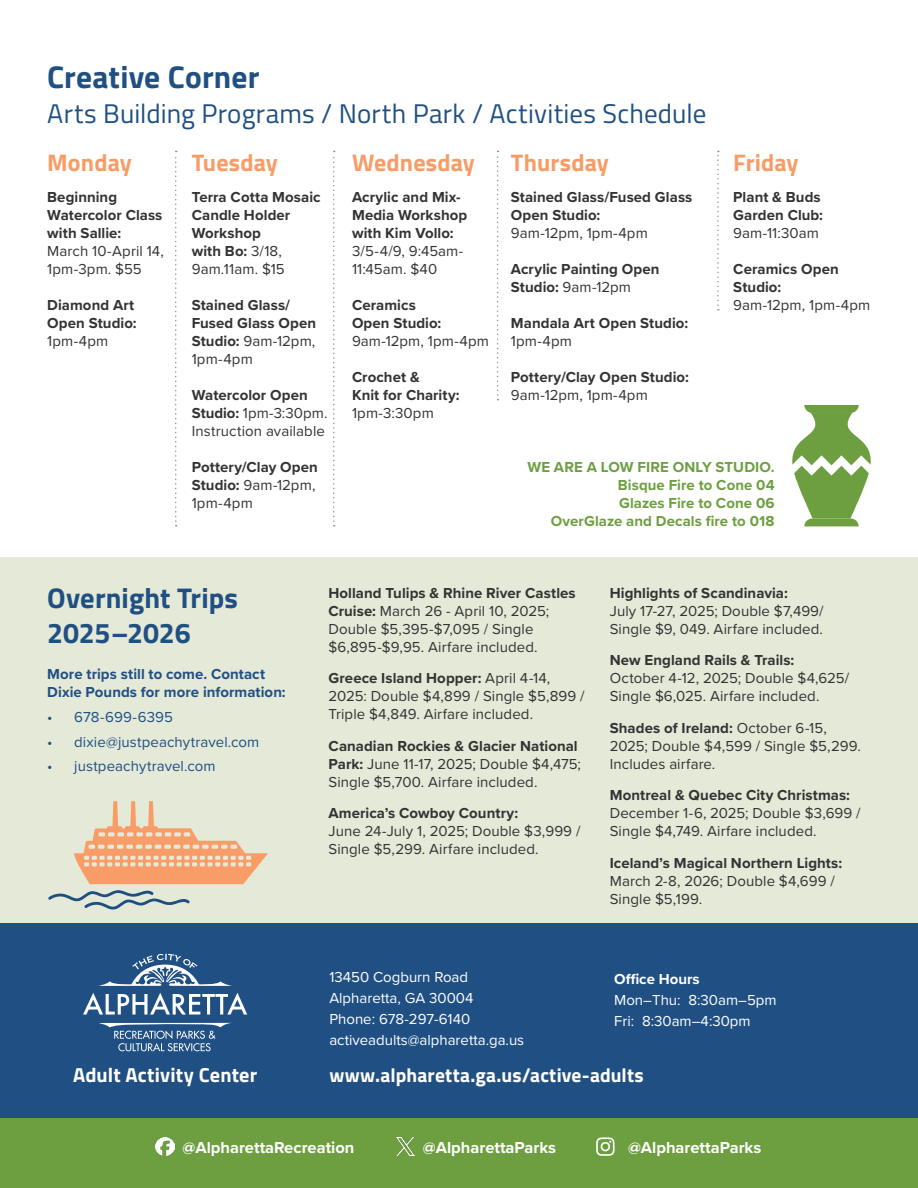
<style>
.page{position:relative;width:918px;height:1188px;background:#fff}
.page>*{position:absolute;margin:0;border:0;box-sizing:border-box;transform-origin:0 0}
.t1{font:700 31.5px "Titillium Web";letter-spacing:.005em;color:#205083}
.t2{font:700 28.5px/34.5px "Titillium Web";color:#205083}
.t3{font:27px "Titillium Web";letter-spacing:.01em;color:#205083}
.t4{font:700 24px "Titillium Web";letter-spacing:.01em;color:#f89c67}
.t5{font:700 20.25px "Titillium Web";letter-spacing:.005em;color:#fff}
.t6{font:700 19.5px "Titillium Web";letter-spacing:.005em;color:#fff}
.t7{font:700 16.5px "Proxima Nova";color:#fff}
.t8{font:15px/18px "Proxima Nova";letter-spacing:.005em;color:#333}
.t9{font:700 15px/18px "Proxima Nova";letter-spacing:.005em;color:#333}
.t10{font:15px/21px "Proxima Nova";color:#fff}
.t11{font:700 15px/18px "Proxima Nova";letter-spacing:.005em;color:#6d9f41;text-align:right}
.t12{font:15px "Proxima Nova";letter-spacing:.005em;color:#205083}
.t13{font:700 15px/18px "Proxima Nova";letter-spacing:.005em;color:#205083}
.t14{font:700 15px "Proxima Nova";color:#fff}
.s1{font-weight:400}
.s2{font-weight:700}
</style>
<div class="page">
<div style="left:0;top:557px;width:918px;height:597px;background:#e4e9d8"></div>
<div style="left:0;top:924px;width:918px;height:263px;background:#205083"></div>
<div style="left:0;top:1118px;width:918px;height:70px;background:#6d9f41"></div>
<svg style="left:792px;top:405px;width:79px;height:121px"></svg>
<svg style="left:175px;top:151px;width:2px;height:375px"></svg>
<svg style="left:333px;top:151px;width:2px;height:375px"></svg>
<svg style="left:497px;top:151px;width:2px;height:249px"></svg>
<svg style="left:717px;top:151px;width:2px;height:159px"></svg>
<svg style="left:83px;top:954px;width:164px;height:98px"></svg>
<svg style="left:48px;top:801px;width:220px;height:109px"></svg>
<img style="left:396px;top:1137px;width:18px;height:19px">
<svg style="left:596px;top:1137px;width:19px;height:19px"></svg>
<img style="left:156px;top:1137px;width:18px;height:19px">
<h1 class="t1" style="left:47px;top:53px;width:214px">Creative Corner</h1>
<h3 class="t3" style="left:47px;top:93px;width:661px">Arts Building Programs / North Park / Activities Schedule</h3>
<h3 class="t4" style="left:47px;top:144px;width:86px">Monday</h3>
<p class="t9" style="left:47px;top:188px;width:117px">Beginning<br>Watercolor Class with Sallie:</p>
<p class="t8" style="left:47px;top:242px;width:118px">March 10-April 14,<br>1pm-3pm. $55</p>
<p class="t9" style="left:47px;top:296px;width:91px">Diamond Art<br>Open Studio:</p>
<p class="t8" style="left:47px;top:332px;width:63px">1pm-4pm</p>
<h3 class="t4" style="left:192px;top:144px;width:88px">Tuesday</h3>
<p class="t9" style="left:192px;top:188px;width:130px">Terra Cotta Mosaic<br>Candle Holder<br>Workshop<br>with Bo: <span class="s1">3/18,<br>9am.11am. $15</span></p>
<p class="t9" style="left:192px;top:296px;width:126px">Stained Glass/<br>Fused Glass Open<br>Studio: <span class="s1">9am-12pm,<br>1pm-4pm</span></p>
<p class="t8" style="left:192px;top:386px;width:137px"><span class="s2">Watercolor Open<br>Studio:</span> 1pm-3:30pm.<br>Instruction available</p>
<p class="t9" style="left:192px;top:458px;width:128px">Pottery/Clay Open<br>Studio: <span class="s1">9am-12pm,<br>1pm-4pm</span></p>
<h3 class="t4" style="left:352px;top:144px;width:124px">Wednesday</h3>
<p class="t9" style="left:352px;top:188px;width:117px">Acrylic and Mix-<br>Media Workshop with Kim Vollo:</p>
<p class="t8" style="left:352px;top:242px;width:113px">3/5-4/9, 9:45am-<br>11:45am. $40</p>
<p class="t9" style="left:352px;top:296px;width:91px">Ceramics<br>Open Studio:</p>
<p class="t8" style="left:352px;top:332px;width:138px">9am-12pm, 1pm-4pm</p>
<p class="t9" style="left:352px;top:368px;width:109px">Crochet &amp;<br>Knit for Charity:</p>
<p class="t8" style="left:352px;top:404px;width:83px">1pm-3:30pm</p>
<h3 class="t4" style="left:511px;top:144px;width:100px">Thursday</h3>
<p class="t9" style="left:511px;top:188px;width:183px">Stained Glass/Fused Glass<br>Open Studio:</p>
<p class="t8" style="left:511px;top:224px;width:138px">9am-12pm, 1pm-4pm</p>
<p class="t9" style="left:511px;top:260px;width:150px">Acrylic Painting Open<br>Studio: <span class="s1">9am-12pm</span></p>
<p class="t9" style="left:511px;top:314px;width:179px">Mandala Art Open Studio:</p>
<p class="t8" style="left:511px;top:332px;width:63px">1pm-4pm</p>
<p class="t9" style="left:511px;top:368px;width:179px">Pottery/Clay Open Studio:</p>
<p class="t8" style="left:511px;top:386px;width:138px">9am-12pm, 1pm-4pm</p>
<h3 class="t4" style="left:733px;top:144px;width:67px">Friday</h3>
<p class="t9" style="left:733px;top:188px;width:91px">Plant &amp; Buds<br>Garden Club:</p>
<p class="t8" style="left:733px;top:224px;width:87px">9am-11:30am</p>
<p class="t9" style="left:733px;top:260px;width:107px">Ceramics Open<br>Studio:</p>
<p class="t8" style="left:733px;top:296px;width:138px">9am-12pm, 1pm-4pm</p>
<p class="t11" style="left:528px;top:458px;width:249px">WE ARE A LOW FIRE ONLY STUDIO.<br>Bisque Fire to Cone 04<br>Glazes Fire to Cone 06<br>OverGlaze and Decals fire to 018</p>
<h2 class="t2" style="left:47px;top:579px;width:192px">Overnight Trips<br>2025–2026</h2>
<p class="t9" style="left:610px;top:583px;width:180px">Highlights of Scandinavia:</p>
<p class="t8" style="left:329px;top:583px;width:249px"><span class="s2">Holland Tulips &amp; Rhine River Castles Cruise:</span> March 26 - April 10, 2025; Double $5,395-$7,095 / Single $6,895-$9,95. Airfare included.</p>
<p class="t8" style="left:329px;top:669px;width:258px"><span class="s2">Greece Island Hopper:</span> April 4-14,<br>2025: Double $4,899 / Single $5,899 /<br>Triple $4,849. Airfare included.</p>
<p class="t8" style="left:329px;top:736px;width:254px"><span class="s2">Canadian Rockies &amp; Glacier National<br>Park:</span> June 11-17, 2025; Double $4,475;<br>Single $5,700. Airfare included.</p>
<p class="t9" style="left:329px;top:804px;width:191px">America’s Cowboy Country:</p>
<p class="t8" style="left:329px;top:822px;width:254px">June 24-July 1, 2025; Double $3,999 /<br>Single $5,299. Airfare included.</p>
<p class="t8" style="left:610px;top:601px;width:215px">July 17-27, 2025; Double $7,499/<br>Single $9, 049. Airfare included.</p>
<p class="t9" style="left:610px;top:651px;width:186px">New England Rails &amp; Trails:</p>
<p class="t8" style="left:610px;top:669px;width:241px">October 4-12, 2025; Double $4,625/<br>Single $6,025. Airfare included.</p>
<p class="t8" style="left:610px;top:718px;width:253px"><span class="s2">Shades of Ireland:</span> October 6-15,<br>2025; Double $4,599 / Single $5,299.<br>Includes airfare.</p>
<p class="t9" style="left:610px;top:786px;width:242px">Montreal &amp; Quebec City Christmas:</p>
<p class="t8" style="left:610px;top:804px;width:252px">December 1-6, 2025; Double $3,699 /<br>Single $4,749. Airfare included.</p>
<p class="t9" style="left:610px;top:853px;width:234px">Iceland’s Magical Northern Lights:</p>
<p class="t8" style="left:610px;top:871px;width:227px">March 2-8, 2026; Double $4,699 /<br>Single $5,199.</p>
<p class="t13" style="left:47px;top:665px;width:240px">More trips still to come. Contact<br>Dixie Pounds for more information:</p>
<p class="t12" style="left:47px;top:706px;width:127px">• 678-699-6395</p>
<p class="t12" style="left:47px;top:731px;width:214px">• dixie@justpeachytravel.com</p>
<p class="t12" style="left:47px;top:755px;width:170px">• justpeachytravel.com</p>
<h3 class="t5" style="left:73px;top:1059px;width:186px">Adult Activity Center</h3>
<p class="t10" style="left:329px;top:966px;width:196px">13450 Cogburn Road<br>Alpharetta, GA 30004<br>Phone: 678-297-6140 activeadults@alpharetta.ga.us</p>
<p class="t14" style="left:614px;top:967px;width:87px">Office Hours</p>
<p class="t10" style="left:614px;top:989px;width:164px">Mon–Thu: 8:30am–5pm<br>Fri: 8:30am–4:30pm</p>
<h3 class="t6" style="left:329px;top:1060px;width:316px">www.alpharetta.ga.us/active-adults</h3>
<p class="t7" style="left:182px;top:1135px;width:174px">@AlpharettaRecreation</p>
<p class="t7" style="left:423px;top:1135px;width:135px">@AlpharettaParks</p>
<p class="t7" style="left:628px;top:1135px;width:135px">@AlpharettaParks</p>
</div>
